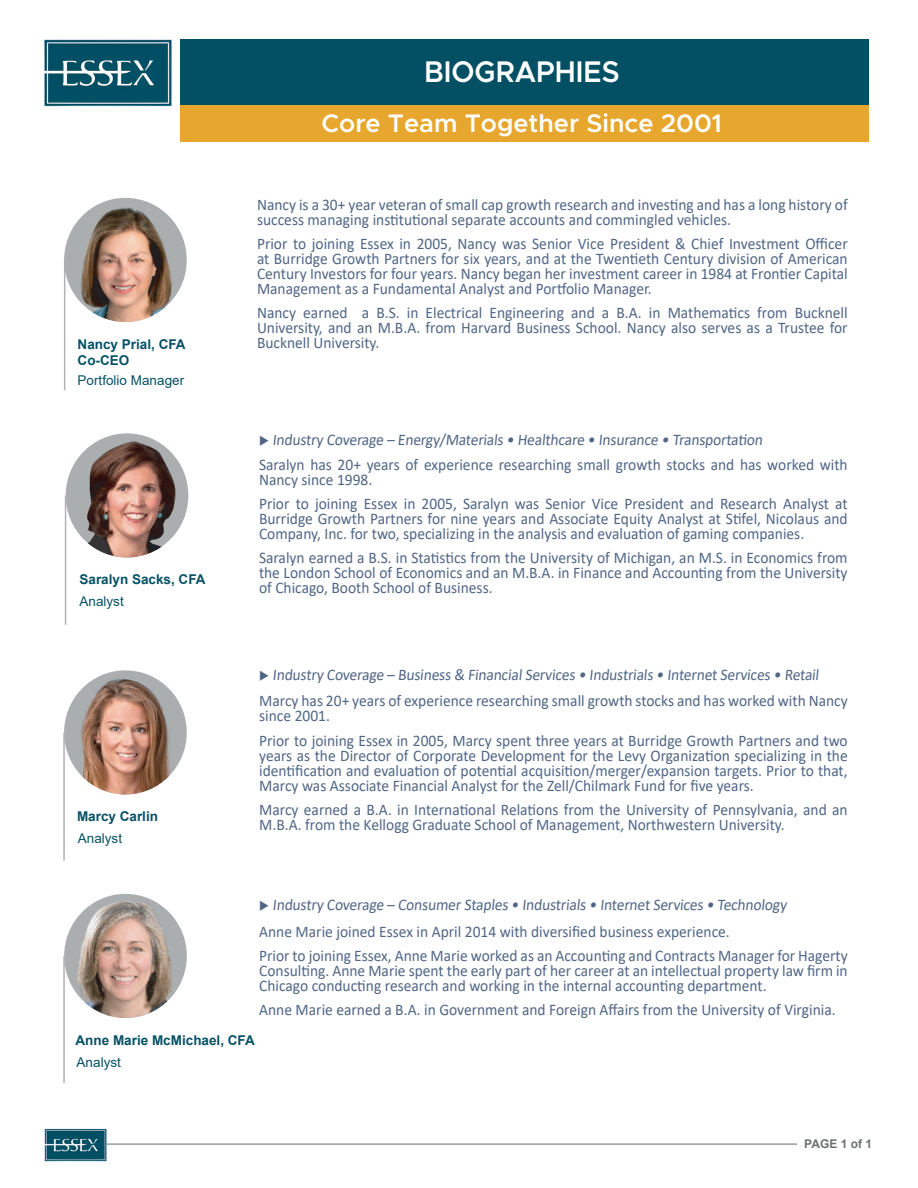
<style>
.page{position:relative;width:918px;height:1188px;background:#fff}
.page>*{position:absolute;margin:0;border:0;box-sizing:border-box;transform-origin:0 0}
.t1{font:600 30px "Metropolis";color:#fff;scale:.95 1}
.t2{font:600 25.5px "Metropolis";color:#fff}
.t3{font:16.2px/15px "Calibri";color:#506686;scale:.96 1}
.t4{font:700 13.5px "Arial";color:#085266}
.t5{font:13.5px "Arial";color:#085266}
.t6{font:700 13.5px "Arial";color:#065266}
.t7{font:700 12px "Arial";color:#6d7172}
</style>
<div class="page">
<hr style="left:63px;top:956px;width:2px;height:127px;background:#575c5f">
<div style="left:64px;top:894px;width:123px;height:124px;background:#abaeaf;border-radius:50%"></div>
<img style="left:76px;top:899px;width:99px;height:119px">
<hr style="left:63px;top:732px;width:2px;height:129px;background:#575c5f">
<div style="left:64px;top:670px;width:123px;height:125px;background:#abaeaf;border-radius:50%"></div>
<img style="left:76px;top:676px;width:99px;height:119px">
<hr style="left:65px;top:495px;width:1px;height:130px;background:#575c5f">
<div style="left:66px;top:433px;width:122px;height:125px;background:#abaeaf;border-radius:50%"></div>
<img style="left:78px;top:439px;width:98px;height:119px">
<hr style="left:64px;top:260px;width:1px;height:130px;background:#575c5f">
<div style="left:64px;top:198px;width:123px;height:124px;background:#abaeaf;border-radius:50%"></div>
<img style="left:76px;top:203px;width:99px;height:119px">
<hr style="left:105px;top:1143px;width:692px;height:2px;background:#989b9c">
<img style="left:45px;top:1128px;width:61px;height:33px">
<div style="left:180px;top:40px;width:688px;height:65px;background:#035065"></div>
<div style="left:180px;top:105px;width:688px;height:36px;background:#e7a62d"></div>
<img style="left:44px;top:39px;width:128px;height:68px">
<h1 class="t1" style="left:424px;top:53px;width:207px">BIOGRAPHIES</h1>
<h2 class="t2" style="left:322px;top:107px;width:402px">Core Team Together Since 2001</h2>
<p class="t3" style="left:257px;top:197px;width:617px">Nancy is a 30+ year veteran of small cap growth research and investing and has a long history of success managing institutional separate accounts and commingled vehicles.</p>
<p class="t3" style="left:257px;top:236px;width:617px;text-align:justify">Prior to joining Essex in 2005, Nancy was Senior Vice President &amp; Chief Investment Officer at Burridge Growth Partners for six years, and at the Twentieth Century division of American Century Investors for four years. Nancy began her investment career in 1984 at Frontier Capital Management as a Fundamental Analyst and Portfolio Manager.</p>
<p class="t3" style="left:257px;top:305px;width:617px">Nancy earned a B.S. in Electrical Engineering and a B.A. in Mathematics from Bucknell<br>University, and an M.B.A. from Harvard Business School. Nancy also serves as a Trustee for</p>
<p class="t4" style="left:78px;top:334px;width:110px">Nancy Prial, CFA</p>
<p class="t3" style="left:257px;top:335px;width:129px">Bucknell University.</p>
<p class="t4" style="left:78px;top:350px;width:53px">Co-CEO</p>
<p class="t5" style="left:78px;top:371px;width:108px">Portfolio Manager</p>
<p class="t4" style="left:80px;top:570px;width:128px">Saralyn Sacks, CFA</p>
<p class="t5" style="left:79px;top:592px;width:46px">Analyst</p>
<p class="t4" style="left:77px;top:807px;width:83px">Marcy Carlin</p>
<p class="t5" style="left:78px;top:829px;width:46px">Analyst</p>
<p class="t3" style="left:259px;top:432px;width:529px">◆ Industry Coverage – Energy/Materials • Healthcare • Insurance • Transportation</p>
<p class="t3" style="left:259px;top:457px;width:615px">Saralyn has 20+ years of experience researching small growth stocks and has worked with<br>Nancy since 1998.</p>
<p class="t3" style="left:259px;top:496px;width:615px;text-align:justify">Prior to joining Essex in 2005, Saralyn was Senior Vice President and Research Analyst at Burridge Growth Partners for nine years and Associate Equity Analyst at Stifel, Nicolaus and Company, Inc. for two, specializing in the analysis and evaluation of gaming companies.</p>
<p class="t3" style="left:259px;top:550px;width:615px;text-align:justify">Saralyn earned a B.S. in Statistics from the University of Michigan, an M.S. in Economics from the London School of Economics and an M.B.A. in Finance and Accounting from the University of Chicago, Booth School of Business.</p>
<p class="t3" style="left:259px;top:666px;width:587px">◆ Industry Coverage – Business &amp; FinancialServices • Industrials • Internet Services • Retail</p>
<p class="t3" style="left:259px;top:693px;width:615px">Marcy has 20+ years of experience researching small growth stocks and has worked with Nancy since 2001.</p>
<p class="t3" style="left:259px;top:732px;width:615px;text-align:justify">Prior to joining Essex in 2005, Marcy spent three years at Burridge Growth Partners and two years as the Director of Corporate Development for the Levy Organization specializing in the identification and evaluation of potential acquisition/merger/expansion targets. Prior to that, Marcy was Associate Financial Analyst for the Zell/Chilmark Fund for five years.</p>
<p class="t3" style="left:259px;top:801px;width:615px">Marcy earned a B.A. in International Relations from the University of Pennsylvania, and an<br>M.B.A. from the Kellogg Graduate School of Management, Northwestern University.</p>
<p class="t3" style="left:259px;top:897px;width:553px">◆ Industry Coverage – Consumer Staples • Industrials • Internet Services • Technology</p>
<p class="t3" style="left:259px;top:919px;width:615px;line-height:24.2px">Anne Marie joined Essex in April 2014 with diversified business experience.<br>Prior to joining Essex, Anne Marie worked as an Accounting and Contracts Manager for Hagerty</p>
<p class="t3" style="left:259px;top:963px;width:615px">Consulting. Anne Marie spent the early part of her career at an intellectual property law firm in<br>Chicago conducting research and working in the internal accounting department.</p>
<p class="t3" style="left:259px;top:1002px;width:602px">Anne Marie earned a B.A. in Government and Foreign Affairs from the University of Virginia.</p>
<p class="t6" style="left:76px;top:1030px;width:181px">Anne Marie McMichael, CFA</p>
<p class="t5" style="left:77px;top:1053px;width:46px">Analyst</p>
<p class="t7" style="left:804px;top:1136px;width:69px">PAGE 1 of 1</p>
</div>
